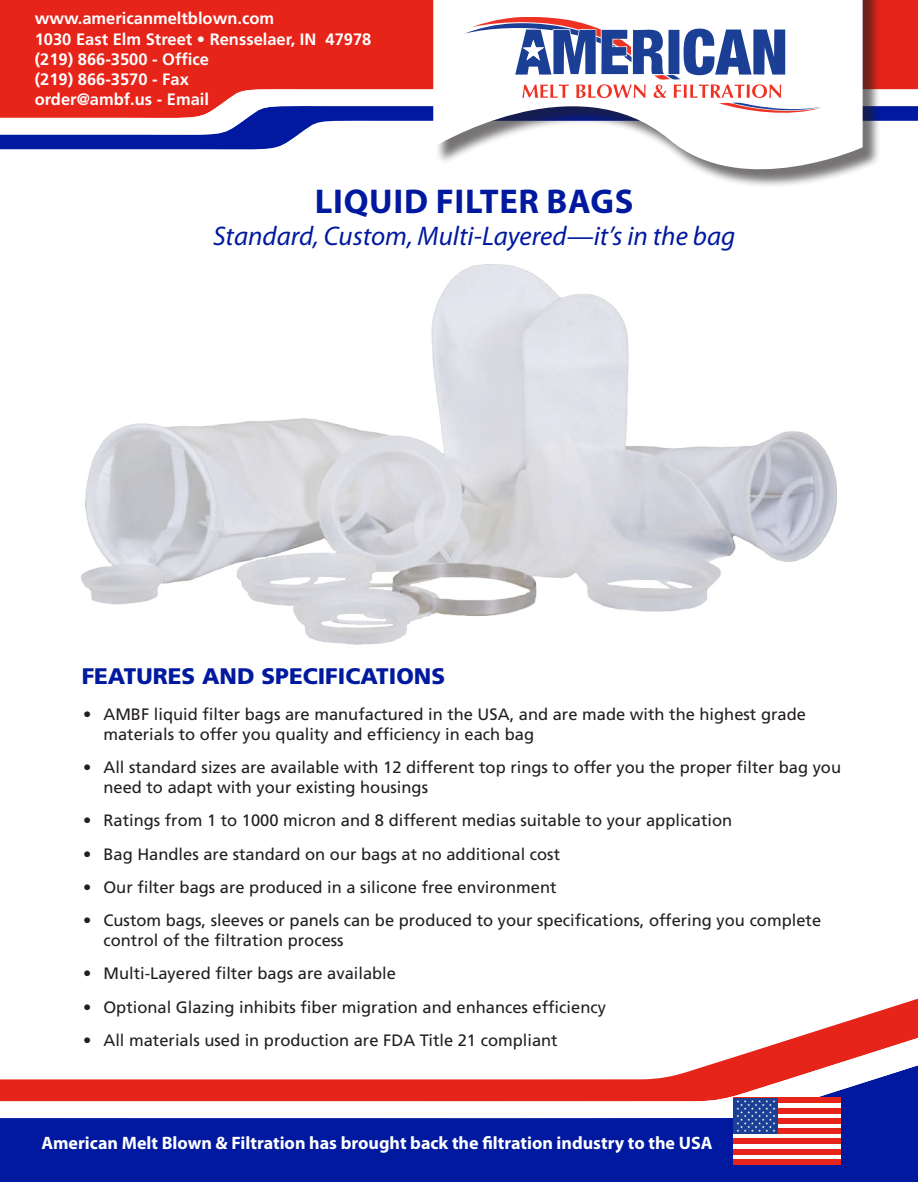
<style>
.page{position:relative;width:918px;height:1182px;background:#fff}
.page>*{position:absolute;margin:0;border:0;box-sizing:border-box;transform-origin:0 0}
.t1{font:700 34.5px "Myriad Pro";letter-spacing:.02em;color:#00199f}
.t2{font:italic 27px "Myriad Pro";color:#00199f}
.t3{font:900 22.5px "Frutiger";color:#00199f}
.t4{font:700 18px "Myriad Pro";color:#fff}
.t5{font:16.5px/19.8px "Frutiger";color:#231f20}
.t6{font:700 16.5px/19.8px "Frutiger";color:#fff}
</style>
<div class="page">
<svg style="left:0;top:137px;width:79px;height:13px"></svg>
<div style="left:0;top:52px;width:918px;height:36px;background:#e72419"></div>
<svg style="left:0;top:88px;width:918px;height:49px"></svg>
<svg style="left:807px;top:998px;width:111px;height:36px"></svg>
<div style="left:0;top:1117px;width:918px;height:38px;background:#00199f"></div>
<svg style="left:0;top:1034px;width:918px;height:83px"></svg>
<div style="left:0;top:0;width:918px;height:52px;background:#e72419"></div>
<div style="left:0;top:1155px;width:918px;height:26px;background:#00199f"></div>
<div style="left:435px;top:0;width:446px;height:188px;background:#231f20;opacity:.62"></div>
<svg style="left:433px;top:0;width:429px;height:188px;fill:#fff"></svg>
<svg style="left:464px;top:17px;width:358px;height:100px"></svg>
<svg style="left:733px;top:1102px;width:108px;height:57px"></svg>
<div style="left:733px;top:1097px;width:108px;height:5px;background:#e72419"></div>
<div style="left:733px;top:1107px;width:108px;height:6px;background:#e72419"></div>
<div style="left:733px;top:1118px;width:108px;height:5px;background:#e72419"></div>
<div style="left:733px;top:1128px;width:108px;height:5px;background:#e72419"></div>
<div style="left:733px;top:1138px;width:108px;height:5px;background:#e72419"></div>
<div style="left:733px;top:1148px;width:108px;height:6px;background:#e72419"></div>
<div style="left:733px;top:1159px;width:108px;height:5px;background:#e72419"></div>
<div style="left:733px;top:1097px;width:45px;height:36px;background:#1b3f94"></div>
<svg style="left:736px;top:1100px;width:39px;height:31px"></svg>
<img style="left:79px;top:124px;width:771px;height:521px">
<p class="t6" style="left:35px;top:7px;width:338px;line-height:21.6px">www.americanmeltblown.com<br>1030 East Elm Street • Rensselaer, IN 47978</p>
<p class="t6" style="left:35px;top:49px;width:176px">(219) 866-3500 - Office (219) 866-3570 - Fax order@ambf.us - Email</p>
<h1 class="t1" style="left:315px;top:179px;width:320px">LIQUID FILTER BAGS</h1>
<h2 class="t2" style="left:213px;top:220px;width:524px">Standard, Custom, Multi-Layered—it’s in the bag</h2>
<h3 class="t3" style="left:82px;top:662px;width:365px">FEATURES AND SPECIFICATIONS</h3>
<p class="t5" style="left:103px;top:704px;width:704px;text-indent:-20px">• AMBF liquid filter bags are manufactured in the USA, and are made with the highest grade materials to offer you quality and efficiency in each bag</p>
<p class="t5" style="left:103px;top:757px;width:739px;text-indent:-20px">• All standard sizes are available with 12 different top rings to offer you the proper filter bag you need to adapt with your existing housings</p>
<p class="t5" style="left:83px;top:810px;width:650px">• Ratings from 1 to 1000 micron and 8 different medias suitable to your application</p>
<p class="t5" style="left:83px;top:844px;width:478px">• Bag Handles are standard on our bags at no additional cost</p>
<p class="t5" style="left:83px;top:877px;width:475px">• Our filter bags are produced in a silicone free environment</p>
<p class="t5" style="left:103px;top:910px;width:719px;text-indent:-20px">• Custom bags, sleeves or panels can be produced to your specifications, offering you complete control of the filtration process</p>
<p class="t5" style="left:83px;top:963px;width:314px">• Multi-Layered filter bags are available</p>
<p class="t5" style="left:83px;top:997px;width:524px">• Optional Glazing inhibits fiber migration and enhances efficiency</p>
<p class="t5" style="left:83px;top:1030px;width:476px">• All materials used in production are FDA Title 21 compliant</p>
<p class="t4" style="left:41px;top:1131px;width:673px">American Melt Blown &amp; Filtration has brought back the filtration industry to the USA</p>
</div>
